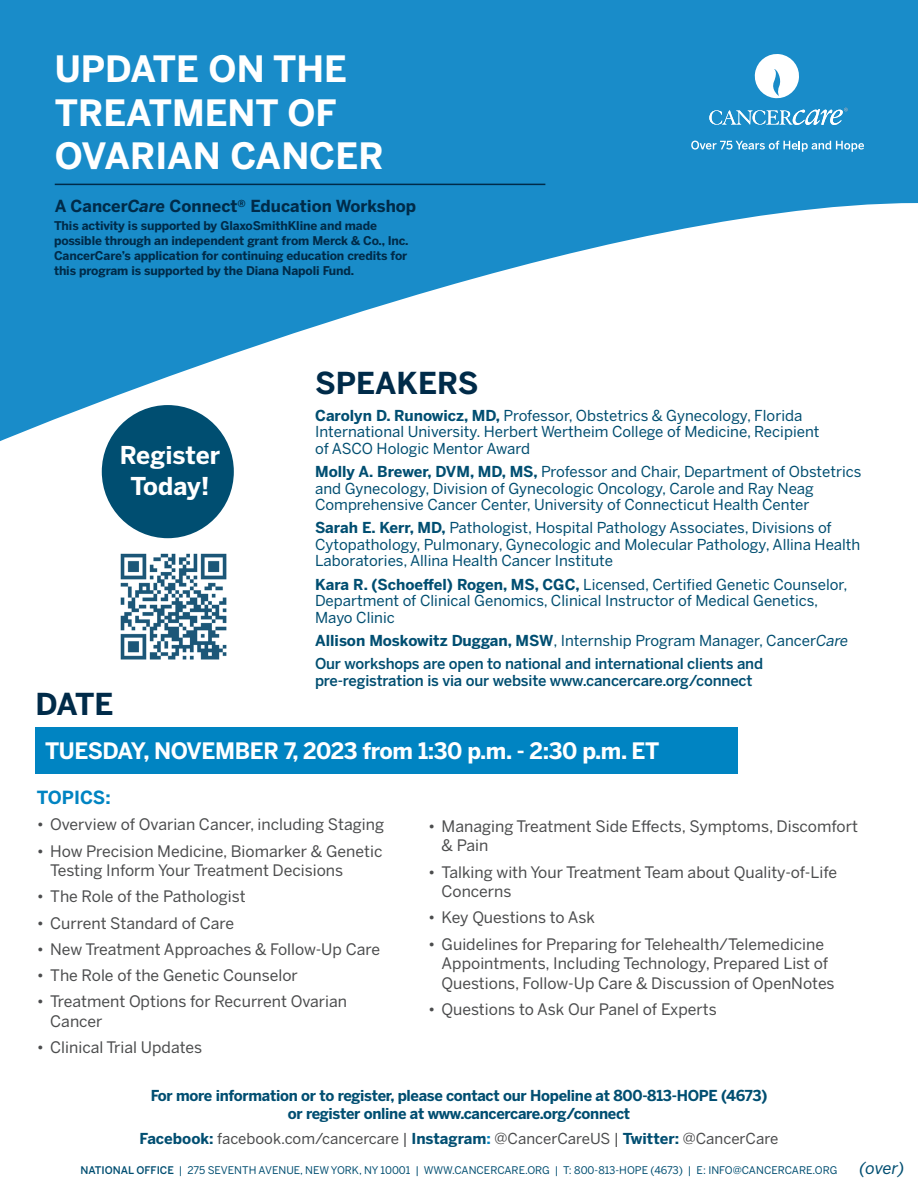
<style>
.page{position:relative;width:918px;height:1188px;background:#fff}
.page>*{position:absolute;margin:0;border:0;box-sizing:border-box;transform-origin:0 0}
.t1{font:700 36px/43.5px "Benton Sans";color:#fff}
.t2{font:700 30px "Benton Sans";color:#002b49}
.t3{font:700 24.45px "Benton Sans";color:#fff}
.t4{font:700 22.5px "Benton Sans";letter-spacing:-.02em;color:#fff}
.Leadder{font:700 18px "Benton Sans";color:#0084c2}
.Main_Intro{font:700 16.5px "Benton Sans";color:#002b49}
.Leadder-2{font:italic 16.5px "Benton Sans";color:#004e71}
.t5{font:15.75px/19.5px "Benton Sans";color:#4b4c4d}
.Main_Intro-2{font:15px/16.5px "Benton Sans";color:#004e71}
.Leadder-3{font:700 15px/18px "Benton Sans";letter-spacing:-.02em;color:#004e71;text-align:center}
.t6{font:500 15px/16.5px "Benton Sans";letter-spacing:-.01em;color:#004e71}
.Leadder-4{font:15px "Benton Sans";color:#4b4c4d}
.Leadder-5{font:700 12px/15px "Benton Sans";letter-spacing:-.01em;color:#002b49}
.t7{font:10.5px "Benton Sans";color:#004e71}
.s1{font-style:italic}
.s2{font-weight:700}
.s3{font-weight:700;color:#004e71}
.s4{font-weight:700;color:#0084c2}
.s5{font-weight:500}
</style>
<div class="page">
<svg style="left:0;top:0;width:918px;height:441px;fill:#198cc9"></svg>
<svg style="left:753px;top:54px;width:48px;height:46px"></svg>
<svg style="left:709px;top:108px;width:139px;height:17px"></svg>
<svg style="left:691px;top:141px;width:173px;height:11px;background:#57abd7"></svg>
<hr style="left:55px;top:184px;width:490px;height:1px;background:#002b49">
<div style="left:102px;top:405px;width:132px;height:133px;background:#004e71;border-radius:50%"></div>
<div style="left:35px;top:727px;width:703px;height:46px;background:#0084c2"></div>
<img style="left:120px;top:553px;width:107px;height:107px">
<p class="t1" style="left:55px;top:47px;width:330px">UPDATE ON THE<br>TREATMENT OF<br>OVARIAN CANCER</p>
<p class="Main_Intro" style="left:55px;top:197px;width:363px">A Cancer<span class="s1">Care</span> Connect<sup>®</sup> Education Workshop</p>
<p class="Leadder-5" style="left:54px;top:218px;width:356px">This activity is supported by GlaxoSmithKline and made possible through an independent grant from Merck &amp; Co., Inc.<br>CancerCare’s application for continuing education credits for this program is supported by the Diana Napoli Fund.</p>
<p class="t3" style="left:120px;top:440px;width:102px">Register</p>
<p class="t3" style="left:130px;top:471px;width:81px">Today!</p>
<p class="t2" style="left:35px;top:686px;width:80px">DATE</p>
<p class="t2" style="left:315px;top:365px;width:165px">SPEAKERS</p>
<p class="Main_Intro-2" style="left:315px;top:407px;width:506px"><span class="s2">Carolyn D. Runowicz, MD,</span> Professor, Obstetrics &amp; Gynecology, Florida<br>International University. Herbert Wertheim College of Medicine, Recipient of ASCO Hologic Mentor Award</p>
<p class="Main_Intro-2" style="left:315px;top:463px;width:548px"><span class="s2">Molly A. Brewer, DVM, MD, MS,</span> Professor and Chair, Department of Obstetrics and Gynecology, Division of Gynecologic Oncology, Carole and Ray Neag<br>Comprehensive Cancer Center, University of Connecticut Health Center</p>
<p class="Main_Intro-2" style="left:315px;top:519px;width:547px"><span class="s2">Sarah E. Kerr, MD,</span> Pathologist, Hospital Pathology Associates, Divisions of<br>Cytopathology, Pulmonary, Gynecologic and Molecular Pathology, Allina Health<br>Laboratories, Allina Health Cancer Institute</p>
<p class="Main_Intro-2" style="left:315px;top:576px;width:534px"><span class="s2">Kara R. (Schoeffel) Rogen, MS, CGC,</span> Licensed, Certified Genetic Counselor,<br>Department of Clinical Genomics, Clinical Instructor of Medical Genetics,<br>Mayo Clinic</p>
<p class="Main_Intro-2" style="left:315px;top:632px;width:535px"><span class="s2">Allison Moskowitz Duggan, MSW</span>, Internship Program Manager, Cancer<span class="s1">Care</span></p>
<p class="t6" style="left:315px;top:655px;width:450px">Our workshops are open to national and international clients and pre-registration is via our website www.cancercare.org/connect</p>
<p class="t4" style="left:45px;top:737px;width:616px">TUESDAY, NOVEMBER 7, 2023 from 1:30 p.m. - 2:30 p.m. ET</p>
<p class="Leadder" style="left:37px;top:787px;width:76px">TOPICS:</p>
<p class="t5" style="left:37px;top:815px;width:349px">• Overview of Ovarian Cancer, including Staging</p>
<p class="t5" style="left:50px;top:841px;width:334px;text-indent:-14px">• How Precision Medicine, Biomarker &amp; Genetic<br>Testing Inform Your Treatment Decisions</p>
<p class="t5" style="left:37px;top:887px;width:211px">• The Role of the Pathologist</p>
<p class="t5" style="left:37px;top:913px;width:199px">• Current Standard of Care</p>
<p class="t5" style="left:37px;top:939px;width:345px">• New Treatment Approaches &amp; Follow-Up Care</p>
<p class="t5" style="left:37px;top:965px;width:263px">• The Role of the Genetic Counselor</p>
<p class="t5" style="left:50px;top:992px;width:298px;text-indent:-14px">• Treatment Options for Recurrent Ovarian<br>Cancer</p>
<p class="t5" style="left:37px;top:1037px;width:167px">• Clinical Trial Updates</p>
<p class="t5" style="left:442px;top:816px;width:418px;text-indent:-14px">• Managing Treatment Side Effects, Symptoms, Discomfort &amp; Pain</p>
<p class="t5" style="left:442px;top:862px;width:397px;text-indent:-14px">• Talking with Your Treatment Team about Quality-of-Life<br>Concerns</p>
<p class="t5" style="left:428px;top:908px;width:168px">• Key Questions to Ask</p>
<p class="t5" style="left:442px;top:934px;width:395px;text-indent:-14px">• Guidelines for Preparing for Telehealth/Telemedicine<br>Appointments, Including Technology, Prepared List of<br>Questions, Follow-Up Care &amp; Discussion of OpenNotes</p>
<p class="t5" style="left:428px;top:999px;width:290px">• Questions to Ask Our Panel of Experts</p>
<p class="Leadder-3" style="left:151px;top:1087px;width:618px">For more information or to register, please contact our Hopeline at 800-813-HOPE (4673) or register online at www.cancercare.org/connect</p>
<p class="Leadder-4" style="left:140px;top:1130px;width:640px"><span class="s3">Facebook:</span> facebook.com/cancercare | <span class="s3">Instagram</span><span class="s4">:</span> @CancerCareUS | <span class="s3">Twitter:</span> @CancerCare</p>
<p class="t7" style="left:81px;top:1164px;width:758px"><span class="s5">NATIONAL OFFICE</span> | 275 SEVENTH AVENUE, NEW YORK, NY 10001 | WWW.CANCERCARE.ORG | T: 800-813-HOPE (4673) | E: INFO@CANCERCARE.ORG</p>
<p class="Leadder-2" style="left:859px;top:1158px;width:47px">(over)</p>
</div>
